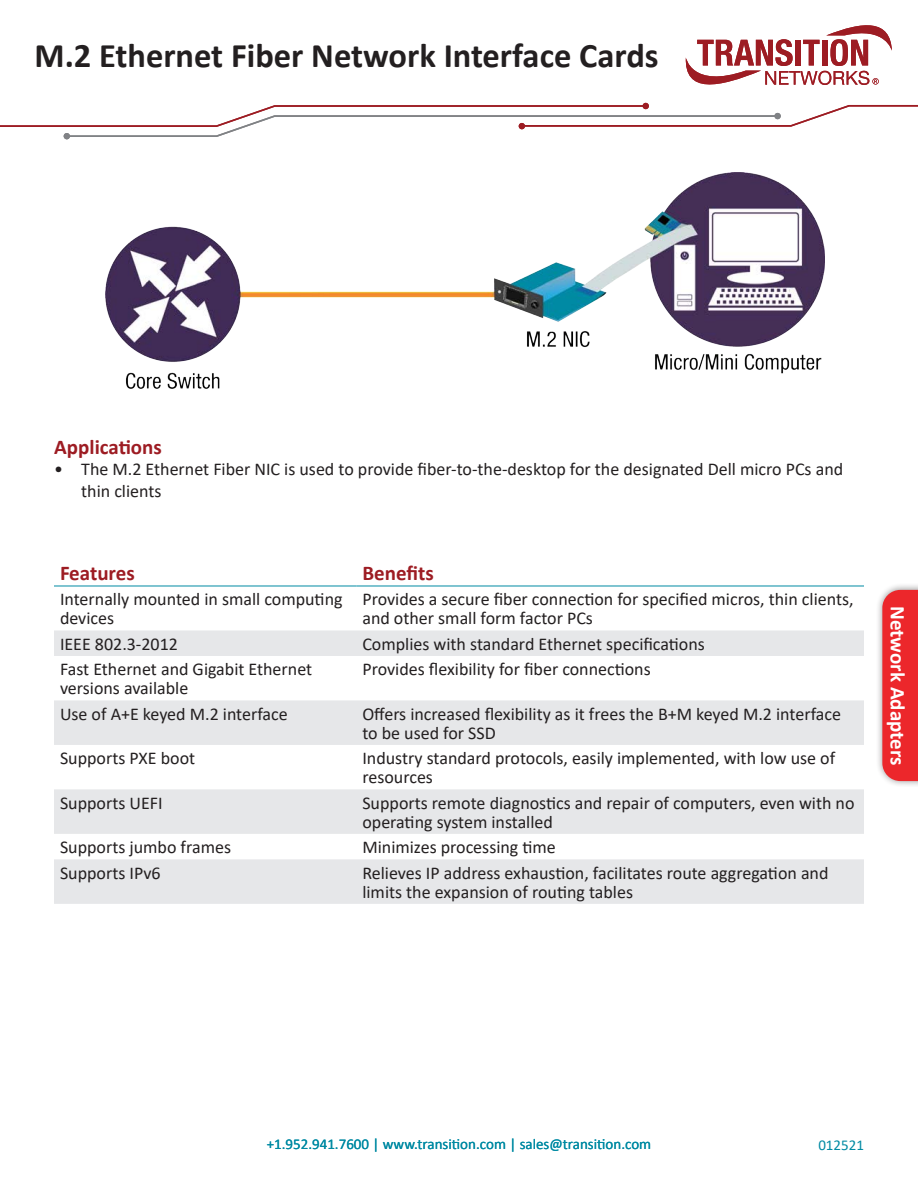
<style>
.page{position:relative;width:918px;height:1188px;background:#fff}
.page>*{position:absolute;margin:0;border:0;box-sizing:border-box;transform-origin:0 0}
.t1{font:700 34.5px "Calibri";color:#231f20}
.body_text{font:700 21px "Calibri";color:#9d1c23}
.t2{font:700 21px "Calibri";color:#fff}
.subtitle{font:700 21px "Calibri";color:#9d1c23}
.body_text-2{font:18px/18.9px "Calibri";color:#231f20}
.t3{font:15px "Calibri";color:#008aa3}
</style>
<div class="page">
<svg style="left:685px;top:25px;width:207px;height:60px"></svg>
<svg style="left:0;top:103px;width:918px;height:36px"></svg>
<svg style="left:54px;top:630px;width:810px;height:274px;fill:#e6e7e9"></svg>
<hr style="left:54px;top:586px;width:302px;height:1px;background:#008aa3">
<hr style="left:356px;top:586px;width:508px;height:1px;background:#008aa3">
<img style="left:106px;top:172px;width:718px;height:217px">
<div style="left:875px;top:583px;width:43px;height:205px;background:#231f20;opacity:.48"></div>
<div style="left:882px;top:590px;width:36px;height:191px;background:#ec272b"></div>
<p class="t1" style="left:35px;top:31px;width:626px">M.2 Ethernet Fiber Network Interface Cards</p>
<p class="subtitle" style="left:54px;top:432px;width:109px">Applications</p>
<p class="body_text-2" style="left:81px;top:458px;width:764px;line-height:21.6px;text-indent:-27px">• The M.2 Ethernet Fiber NIC is used to provide fiber-to-the-desktop for the designated Dell micro PCs and thin clients</p>
<p class="body_text" style="left:60px;top:558px;width:76px">Features</p>
<p class="body_text" style="left:362px;top:558px;width:73px">Benefits</p>
<p class="body_text-2" style="left:60px;top:590px;width:284px">Internally mounted in small computing devices</p>
<p class="body_text-2" style="left:362px;top:590px;width:493px">Provides a secure fiber connection for specified micros, thin clients, and other small form factor PCs</p>
<p class="body_text-2" style="left:60px;top:634px;width:120px">IEEE 802.3-2012</p>
<p class="body_text-2" style="left:362px;top:634px;width:344px">Complies with standard Ethernet specifications</p>
<p class="body_text-2" style="left:60px;top:660px;width:254px">Fast Ethernet and Gigabit Ethernet versions available</p>
<p class="body_text-2" style="left:362px;top:660px;width:290px">Provides flexibility for fiber connections</p>
<p class="body_text-2" style="left:60px;top:704px;width:229px">Use of A+E keyed M.2 interface</p>
<p class="body_text-2" style="left:362px;top:704px;width:480px">Offers increased flexibility as it frees the B+M keyed M.2 interface to be used for SSD</p>
<p class="body_text-2" style="left:60px;top:749px;width:137px">Supports PXE boot</p>
<p class="body_text-2" style="left:362px;top:749px;width:474px">Industry standard protocols, easily implemented, with low use of resources</p>
<p class="body_text-2" style="left:60px;top:793px;width:104px">Supports UEFI</p>
<p class="body_text-2" style="left:362px;top:793px;width:494px">Supports remote diagnostics and repair of computers, even with no operating system installed</p>
<p class="body_text-2" style="left:60px;top:838px;width:173px">Supports jumbo frames</p>
<p class="body_text-2" style="left:362px;top:838px;width:195px">Minimizes processing time</p>
<p class="body_text-2" style="left:60px;top:863px;width:102px">Supports IPv6</p>
<p class="body_text-2" style="left:362px;top:863px;width:468px">Relieves IP address exhaustion, facilitates route aggregation and limits the expansion of routing tables</p>
<p class="t2" style="left:913px;top:606px;width:161px;rotate:90deg">Network Adapters</p>
<p class="t3" style="left:267px;top:1133px;width:386px">+1.952.941.7600 | www.transition.com | sales@transition.com</p>
<p class="t3" style="left:818px;top:1134px;width:47px">012521</p>
</div>
